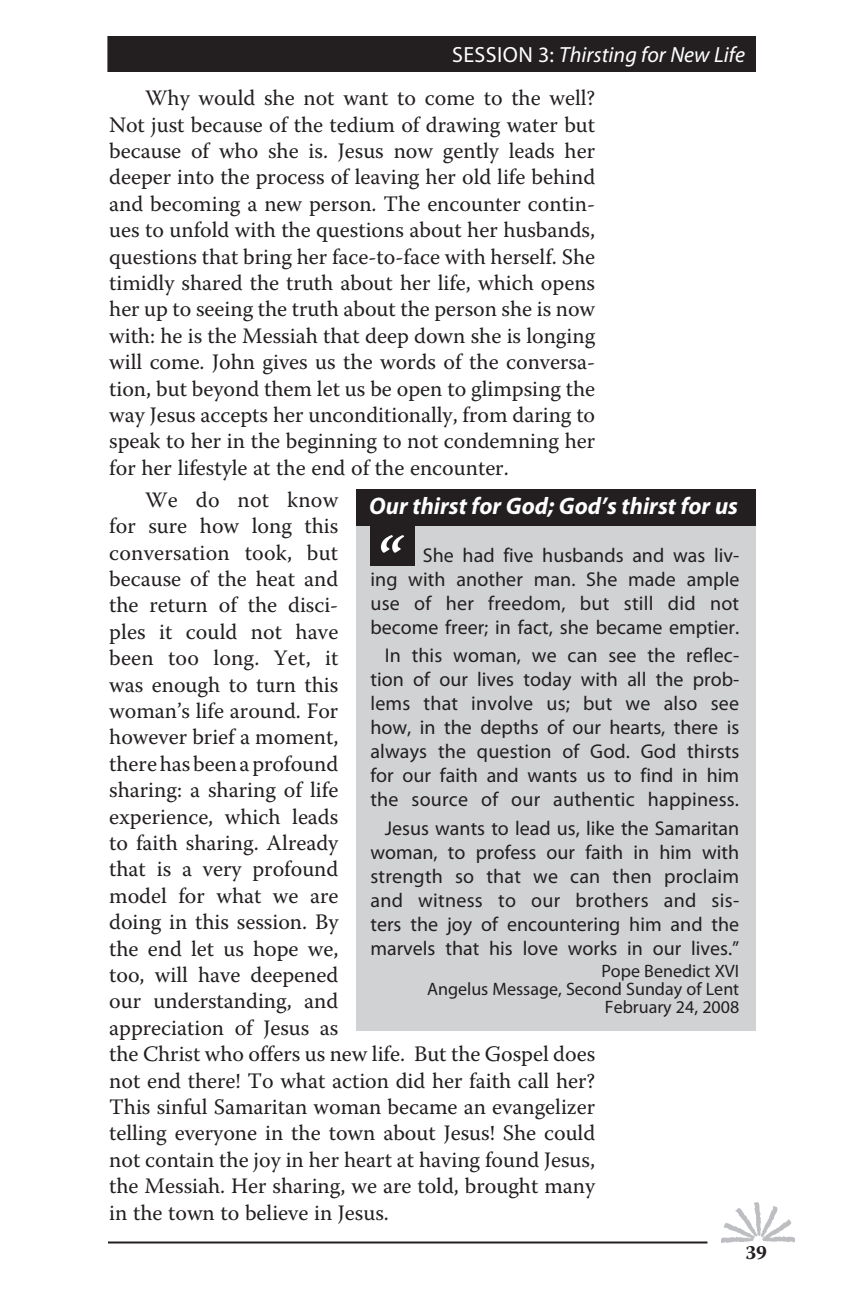
<style>
.page{position:relative;width:864px;height:1296px;background:#fff}
.page>*{position:absolute;margin:0;border:0;box-sizing:border-box;transform-origin:0 0}
.running_text{font:italic 700 60px "Warnock Pro";color:#fff}
.running_text-2{font:italic 700 24px "Myriad Pro";color:#fff}
.running_text-3{font:22px/26.4px "Warnock Pro";color:#231f20;text-align:justify}
.t1{font:italic 22px "Myriad Pro";color:#fff}
.call_out_box{font:20px/24px "Myriad Pro";color:#231f20;text-align:justify}
.t2{font:700 20px "Warnock Pro";color:#231f20}
.call_out_box-2{font:18px/18px "Myriad Pro";color:#231f20;text-align:right}
.s1{font-style:normal}
</style>
<div class="page">
<div style="left:108px;top:37px;width:647px;height:34px;background:#231f20"></div>
<div style="left:107px;top:36px;width:649px;height:36px;border:2px solid #231f20"></div>
<img style="left:722px;top:1202px;width:72px;height:41px">
<hr style="left:108px;top:1242px;width:599px;height:2px;background:#231f20">
<div style="left:356px;top:489px;width:400px;height:38px;background:#231f20"></div>
<div style="left:356px;top:526px;width:400px;height:505px;background:#d1d2d4"></div>
<div style="left:371px;top:521px;width:44px;height:45px;background:#231f20"></div>
<p class="t1" style="left:452px;top:41px;width:295px"><span class="s1">SESSION 3:</span> Thirsting for New Life</p>
<p class="running_text-3" style="left:109px;top:84px;width:488px;text-indent:36px">Why would she not want to come to the well?<br>Not just because of the tedium of drawing water but because of who she is. Jesus now gently leads her deeper into the process of leaving her old life behind and becoming a new person. The encounter contin&shy;ues to unfold with the questions about her husbands, questions that bring her face-to-face with herself. She timidly shared the truth about her life, which opens her up to seeing the truth about the person she is now with: he is the Messiah that deep down she is longing will come. John gives us the words of the conversa&shy;tion, but beyond them let us be open to glimpsing the way Jesus accepts her unconditionally, from daring to speak to her in the beginning to not condemning her for her lifestyle at the end of the encounter.</p>
<p class="running_text-3" style="left:109px;top:486px;width:488px;text-align:left;text-indent:36px">We do not know<br>for sure how long this<br>conversation took, but<br>because of the heat and<br>the return of the disci-<br>ples it could not have<br>been too long. Yet, it<br>was enough to turn this<br>woman’s life around. For<br>however brief a moment,<br>there has been a profound<br>sharing: a sharing of life<br>experience, which leads<br>to faith sharing. Already<br>that is a very profound<br>model for what we are<br>doing in this session. By<br>the end let us hope we,<br>too, will have deepened<br>our understanding, and<br>appreciation of Jesus as<br>the Christ who offers us new life. But the Gospel does not end there! To what action did her faith call her?<br>This sinful Samaritan woman became an evangelizer telling everyone in the town about Jesus! She could not contain the joy in her heart at having found Jesus, the Messiah. Her sharing, we are told, brought many in the town to believe in Jesus.</p>
<p class="running_text-2" style="left:369px;top:491px;width:370px">Our thirst for God; God’s thirst for us</p>
<p class="running_text" style="left:374px;top:521px;width:27px">“</p>
<p class="call_out_box" style="left:370px;top:543px;width:371px;text-indent:52px">She had five husbands and was liv&shy;ing with another man. She made ample use of her freedom, but still did not become freer; in fact, she became emptier.</p>
<p class="call_out_box" style="left:370px;top:643px;width:371px;text-indent:14px">In this woman, we can see the reflec&shy;tion of our lives today with all the prob&shy;lems that involve us; but we also see how, in the depths of our hearts, there is always the question of God. God thirsts for our faith and wants us to find in him the source of our authentic happiness.</p>
<p class="call_out_box" style="left:370px;top:816px;width:370px;text-indent:14px">Jesus wants to lead us, like the Samaritan woman, to profess our faith in him with strength so that we can then proclaim and witness to our brothers and sis&shy;ters the joy of encountering him and the marvels that his love works in our lives.”</p>
<p class="call_out_box-2" style="left:427px;top:962px;width:314px">Pope Benedict XVI<br>Angelus Message, Second Sunday of Lent<br>February 24, 2008</p>
<p class="t2" style="left:746px;top:1241px;width:23px">39</p>
</div>
